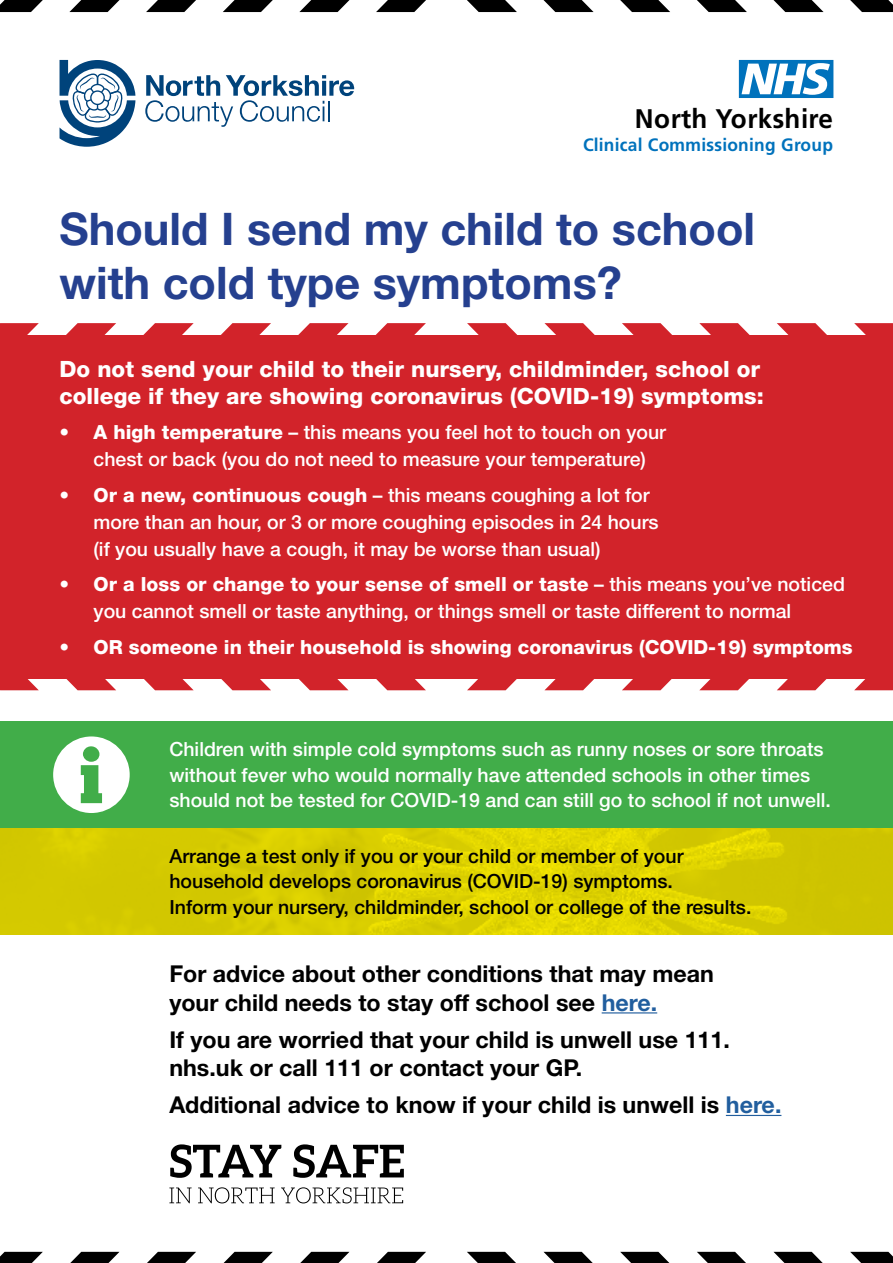
<style>
.page{position:relative;width:893px;height:1263px;background:#fff}
.page>*{position:absolute;margin:0;border:0;box-sizing:border-box;transform-origin:0 0}
.t1{font:700 45px/54px "Helvetica Neue LT Std";color:#25408f}
.t2{font:700 26.85px "Frutiger";color:#000}
.t3{font:700 23.25px/28.5px "Helvetica Neue LT Std";color:#000}
.t4{font:800 22.5px/27px "Helvetica Neue LT Std";color:#fff}
.t5{font:500 19.5px/27px "Helvetica Neue LT Std";color:#fff}
.t6{font:500 19.5px/25.5px "Helvetica Neue LT Std";color:#000}
.t7{font:800 19.5px "Helvetica Neue LT Std";color:#fff}
.t8{font:700 17.85px "Frutiger";color:#0072bc}
.s1{font-weight:800}
.s2{font-weight:500}
.s3{color:#215e9e}
</style>
<div class="page">
<svg style="left:145px;top:75px;width:209px;height:52px"></svg>
<hr style="left:328px;top:101px;width:2px;height:20px;background:#00437b">
<svg style="left:60px;top:60px;width:75px;height:87px"></svg>
<hr style="left:602px;top:1012px;width:55px;height:1px;background:#215e9e">
<hr style="left:726px;top:1115px;width:55px;height:1px;background:#215e9e">
<svg style="left:377px;top:1252px;width:49px;height:11px"></svg>
<svg style="left:467px;top:1252px;width:49px;height:11px"></svg>
<svg style="left:543px;top:1252px;width:50px;height:11px"></svg>
<svg style="left:300px;top:1252px;width:49px;height:11px"></svg>
<svg style="left:620px;top:1252px;width:49px;height:11px"></svg>
<svg style="left:224px;top:1252px;width:49px;height:11px"></svg>
<svg style="left:697px;top:1252px;width:49px;height:11px"></svg>
<svg style="left:147px;top:1252px;width:49px;height:11px"></svg>
<svg style="left:70px;top:1252px;width:49px;height:11px"></svg>
<svg style="left:773px;top:1252px;width:50px;height:11px"></svg>
<svg style="left:850px;top:1252px;width:43px;height:11px"></svg>
<svg style="left:0;top:1252px;width:43px;height:11px"></svg>
<svg style="left:376px;top:0;width:50px;height:12px"></svg>
<svg style="left:467px;top:0;width:50px;height:12px"></svg>
<svg style="left:543px;top:0;width:51px;height:12px"></svg>
<svg style="left:299px;top:0;width:50px;height:12px"></svg>
<svg style="left:620px;top:0;width:50px;height:12px"></svg>
<svg style="left:223px;top:0;width:50px;height:12px"></svg>
<svg style="left:697px;top:0;width:50px;height:12px"></svg>
<svg style="left:146px;top:0;width:50px;height:12px"></svg>
<svg style="left:69px;top:0;width:50px;height:12px"></svg>
<svg style="left:773px;top:0;width:51px;height:12px"></svg>
<svg style="left:850px;top:0;width:43px;height:12px"></svg>
<svg style="left:0;top:0;width:43px;height:12px"></svg>
<div style="left:0;top:335px;width:893px;height:344px;background:#d2232a"></div>
<svg style="left:467px;top:679px;width:50px;height:11px"></svg>
<svg style="left:376px;top:679px;width:50px;height:11px"></svg>
<svg style="left:299px;top:679px;width:49px;height:11px"></svg>
<svg style="left:545px;top:679px;width:49px;height:11px"></svg>
<svg style="left:221px;top:679px;width:50px;height:11px"></svg>
<svg style="left:622px;top:679px;width:50px;height:11px"></svg>
<svg style="left:144px;top:679px;width:50px;height:11px"></svg>
<svg style="left:699px;top:679px;width:50px;height:11px"></svg>
<svg style="left:777px;top:679px;width:50px;height:11px"></svg>
<svg style="left:66px;top:679px;width:50px;height:11px"></svg>
<svg style="left:0;top:679px;width:39px;height:11px"></svg>
<svg style="left:854px;top:679px;width:39px;height:11px"></svg>
<svg style="left:375px;top:323px;width:51px;height:12px"></svg>
<svg style="left:467px;top:323px;width:51px;height:12px"></svg>
<svg style="left:544px;top:323px;width:51px;height:12px"></svg>
<svg style="left:298px;top:323px;width:50px;height:12px"></svg>
<svg style="left:622px;top:323px;width:50px;height:12px"></svg>
<svg style="left:221px;top:323px;width:50px;height:12px"></svg>
<svg style="left:699px;top:323px;width:51px;height:12px"></svg>
<svg style="left:143px;top:323px;width:51px;height:12px"></svg>
<svg style="left:66px;top:323px;width:50px;height:12px"></svg>
<svg style="left:777px;top:323px;width:50px;height:12px"></svg>
<svg style="left:854px;top:323px;width:39px;height:12px"></svg>
<svg style="left:0;top:323px;width:39px;height:12px"></svg>
<svg style="left:170px;top:1144px;width:234px;height:34px"></svg>
<svg style="left:169px;top:1187px;width:234px;height:16px"></svg>
<img style="left:0;top:828px;width:893px;height:106px">
<div style="left:0;top:722px;width:893px;height:106px;background:#41ad49"></div>
<div style="left:53px;top:736px;width:77px;height:77px;background:#fff;border-radius:50%"></div>
<svg style="left:81px;top:746px;width:21px;height:57px"></svg>
<svg style="left:739px;top:60px;width:94px;height:38px"></svg>
<p class="t2" style="left:635px;top:103px;width:200px">North Yorkshire</p>
<p class="t8" style="left:583px;top:134px;width:252px">Clinical Commissioning Group</p>
<p class="t1" style="left:60px;top:201px;width:697px">Should I send my child to school with cold type symptoms?</p>
<p class="t4" style="left:60px;top:355px;width:706px">Do not send your child to their nursery, childminder, school or college if they are showing coronavirus (COVID-19) symptoms:</p>
<p class="t5" style="left:94px;top:418px;width:574px;text-indent:-34px">• <span class="s1">A high temperature</span> – this means you feel hot to touch on your chest or back (you do not need to measure your temperature)</p>
<p class="t5" style="left:94px;top:481px;width:567px;text-indent:-34px">• <span class="s1">Or a new, continuous cough</span> – this means coughing a lot for more than an hour, or 3 or more coughing episodes in 24 hours (if you usually have a cough, it may be worse than usual)</p>
<p class="t5" style="left:94px;top:570px;width:753px;text-indent:-34px">• <span class="s1">Or a loss or change to your sense of smell or taste</span> – this means you’ve noticed you cannot smell or taste anything, or things smell or taste different to normal</p>
<p class="t7" style="left:60px;top:635px;width:795px"><span class="s2">•</span> OR someone in their household is showing coronavirus (COVID-19) symptoms</p>
<p class="t5" style="left:169px;top:736px;width:663px;line-height:25.5px">Children with simple cold symptoms such as runny noses or sore throats without fever who would normally have attended schools in other times should not be tested for COVID-19 and can still go to school if not unwell.</p>
<p class="t6" style="left:169px;top:843px;width:584px">Arrange a test only if you or your child or member of your household develops coronavirus (COVID-19) symptoms.<br>Inform your nursery, childminder, school or college of the results.</p>
<p class="t3" style="left:169px;top:959px;width:546px">For advice about other conditions that may mean your child needs to stay off school see <span class="s3">here.</span></p>
<p class="t3" style="left:169px;top:1024px;width:562px">If you are worried that your child is unwell use 111. nhs.uk or call 111 or contact your GP.</p>
<p class="t3" style="left:169px;top:1090px;width:614px">Additional advice to know if your child is unwell is <span class="s3">here.</span></p>
</div>
